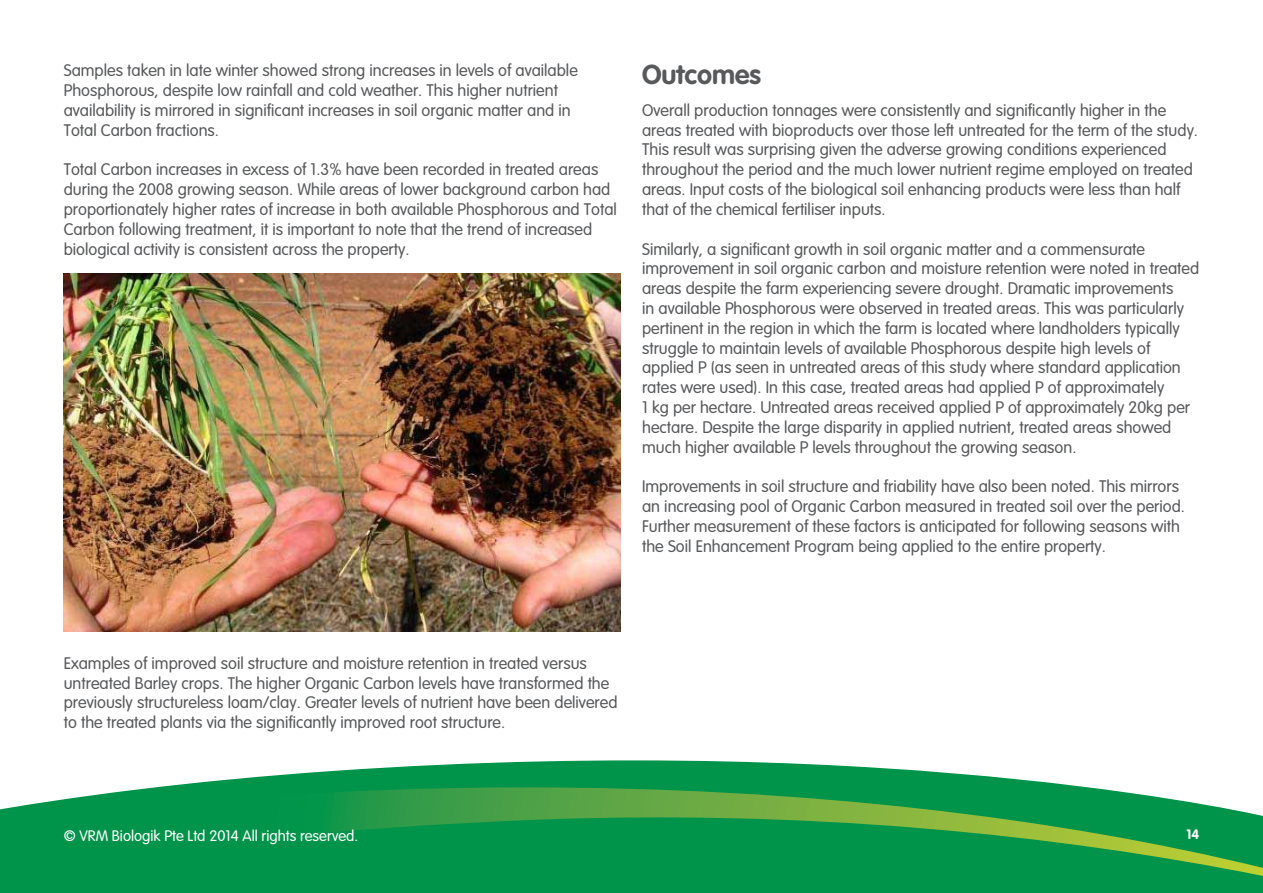
<style>
.page{position:relative;width:1263px;height:893px;background:#fff}
.page>*{position:absolute;margin:0;border:0;box-sizing:border-box;transform-origin:0 0}
.t1{font:700 27px "VAG Rounded";color:#58595b}
.t2{font:300 16.5px/19.8px "VAG Rounded";color:#58595b}
.t3{font:300 15px "VAG Rounded";color:#fff}
.t4{font:700 13.5px "VAG Rounded";color:#fff}
</style>
<div class="page">
<svg style="left:0;top:760px;width:1263px;height:133px;fill:#00944a"></svg>
<svg style="left:0;top:787px;width:1263px;height:89px;background:#1d9c4f"></svg>
<img style="left:64px;top:274px;width:557px;height:357px">
<p class="t2" style="left:64px;top:61px;width:516px">Samples taken in late winter showed strong increases in levels of available Phosphorous, despite low rainfall and cold weather. This higher nutrient availability is mirrored in significant increases in soil organic matter and in Total Carbon fractions.</p>
<p class="t2" style="left:64px;top:160px;width:555px">Total Carbon increases in excess of 1.3% have been recorded in treated areas during the 2008 growing season. While areas of lower background carbon had proportionately higher rates of increase in both available Phosphorous and Total Carbon following treatment, it is important to note that the trend of increased biological activity is consistent across the property.</p>
<h1 class="t1" style="left:642px;top:59px;width:121px">Outcomes</h1>
<p class="t2" style="left:642px;top:101px;width:557px">Overall production tonnages were consistently and significantly higher in the areas treated with bioproducts over those left untreated for the term of the study.<br>This result was surprising given the adverse growing conditions experienced throughout the period and the much lower nutrient regime employed on treated areas. Input costs of the biological soil enhancing products were less than half that of the chemical fertiliser inputs.</p>
<p class="t2" style="left:642px;top:239px;width:559px">Similarly, a significant growth in soil organic matter and a commensurate improvement in soil organic carbon and moisture retention were noted in treated areas despite the farm experiencing severe drought. Dramatic improvements<br>in available Phosphorous were observed in treated areas. This was particularly pertinent in the region in which the farm is located where landholders typically struggle to maintain levels of available Phosphorous despite high levels of applied P (as seen in untreated areas of this study where standard application rates were used). In this case, treated areas had applied P of approximately<br>1 kg per hectare. Untreated areas received applied P of approximately 20kg per hectare. Despite the large disparity in applied nutrient, treated areas showed much higher available P levels throughout the growing season.</p>
<p class="t2" style="left:642px;top:477px;width:544px">Improvements in soil structure and friability have also been noted. This mirrors an increasing pool of Organic Carbon measured in treated soil over the period.<br>Further measurement of these factors is anticipated for following seasons with the Soil Enhancement Program being applied to the entire property.</p>
<p class="t2" style="left:64px;top:654px;width:555px">Examples of improved soil structure and moisture retention in treated versus untreated Barley crops. The higher Organic Carbon levels have transformed the previously structureless loam/clay. Greater levels of nutrient have been delivered to the treated plants via the significantly improved root structure.</p>
<p class="t3" style="left:64px;top:827px;width:296px">© VRM Biologik Pte Ltd 2014 All rights reserved.</p>
<p class="t4" style="left:1186px;top:827px;width:14px">14</p>
</div>
